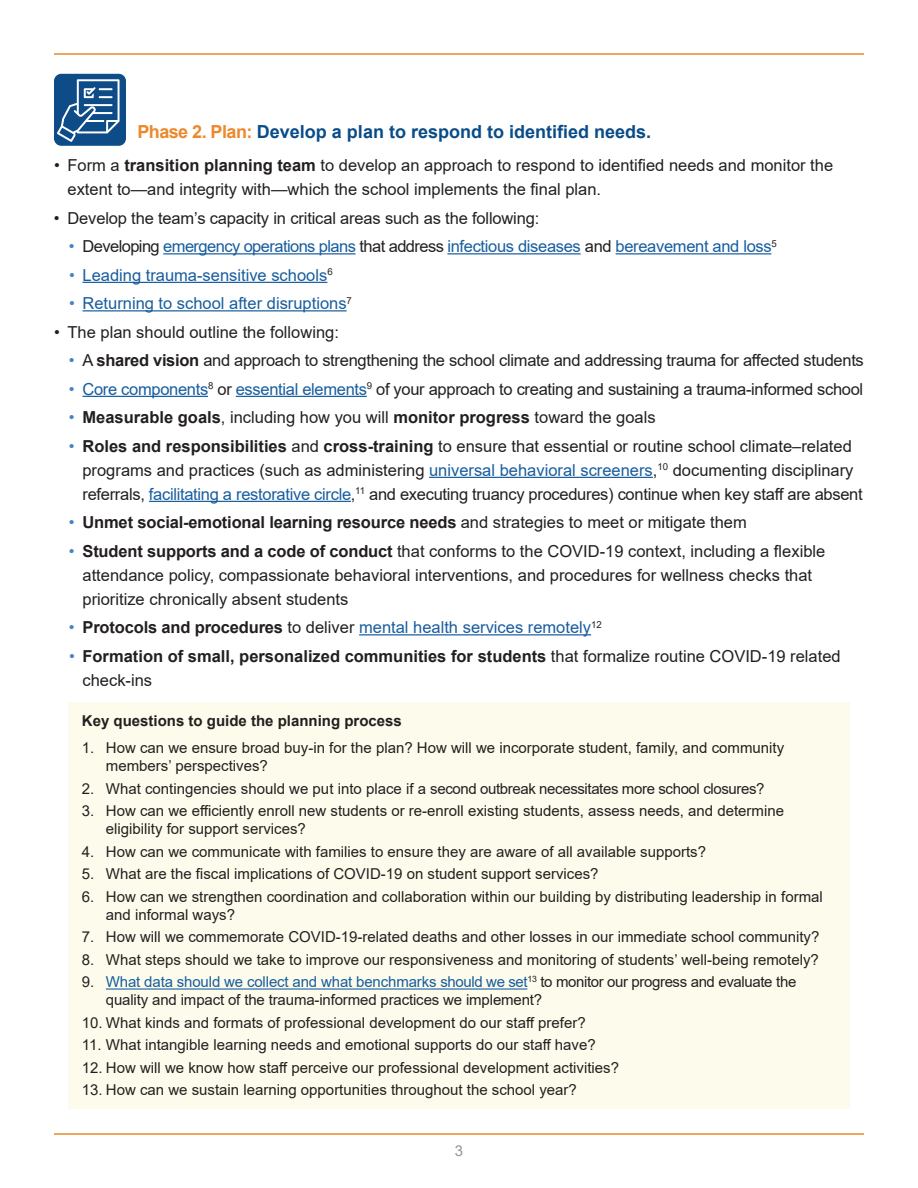
<style>
.page{position:relative;width:918px;height:1188px;background:#fff}
.page>*{position:absolute;margin:0;border:0;box-sizing:border-box;transform-origin:0 0}
.t1{font:700 18px "Arial";color:#094c88}
.t2{font:16.5px/24px "Arial";color:#231f20}
.t3{font:16.5px "Arial";letter-spacing:-.02em;color:#231f20}
.t4{font:700 16.5px/24px "Arial";color:#231f20}
.t5{font:16.5px "Arial";color:#175d9e}
.t6{font:16.5px "Arial";letter-spacing:-.035em;color:#175d9e}
.t7{font:15px/18px "Arial";color:#231f20}
.t8{font:15px "Arial";letter-spacing:-.025em;color:#231f20}
.t9{font:700 15px "Arial";color:#231f20}
.t10{font:15px "Arial";color:#939598}
.s1{color:#ec892d}
.s2{font-weight:700}
.s3{color:#4783c4}
.s4{color:#231f20}
.s5{color:#175d9e}
.s6{font-weight:400;color:#4783c4}
.s7{font-weight:400}
.s8{font-weight:700;color:#231f20}
</style>
<div class="page">
<hr style="left:54px;top:53px;width:810px;height:2px;background:#ec892d">
<hr style="left:54px;top:1133px;width:810px;height:2px;background:#ec892d">
<div style="left:68px;top:702px;width:782px;height:407px;background:#fdfcec"></div>
<hr style="left:163px;top:253px;width:193px;height:1px;background:#175d9e">
<hr style="left:447px;top:253px;width:134px;height:1px;background:#175d9e">
<hr style="left:616px;top:253px;width:155px;height:1px;background:#175d9e">
<hr style="left:82px;top:282px;width:245px;height:1px;background:#175d9e">
<hr style="left:82px;top:310px;width:265px;height:1px;background:#175d9e">
<hr style="left:82px;top:396px;width:126px;height:1px;background:#175d9e">
<hr style="left:236px;top:396px;width:131px;height:1px;background:#175d9e">
<hr style="left:429px;top:477px;width:224px;height:1px;background:#175d9e">
<hr style="left:149px;top:501px;width:202px;height:1px;background:#175d9e">
<hr style="left:359px;top:634px;width:232px;height:1px;background:#175d9e">
<hr style="left:106px;top:988px;width:421px;height:2px;background:#175d9e">
<div style="left:54px;top:74px;width:72px;height:72px;background:#0d4c87;border-radius:7px"></div>
<svg style="left:57px;top:79px;width:63px;height:63px"></svg>
<h1 class="t1" style="left:137px;top:119px;width:515px"><span class="s1">Phase 2. Plan:</span> Develop a plan to respond to identified needs.</h1>
<p class="t2" style="left:67px;top:153px;width:767px;text-indent:-13px">• Form a <span class="s2">transition planning team</span> to develop an approach to respond to identified needs and monitor the extent to—and integrity with—which the school implements the final plan.</p>
<p class="t2" style="left:54px;top:206px;width:487px">• Develop the team’s capacity in critical areas such as the following:</p>
<p class="t6" style="left:69px;top:235px;width:709px"><span class="s3">•</span> <span class="s4">Developing</span> emergency operations plans <span class="s4">that address</span> infectious diseases <span class="s4">and</span> bereavement and loss<sup>5</sup></p>
<p class="t5" style="left:69px;top:263px;width:265px"><span class="s3">•</span> Leading trauma-sensitive schools<sup>6</sup></p>
<p class="t5" style="left:69px;top:292px;width:284px"><span class="s3">•</span> Returning to school after disruptions<sup>7</sup></p>
<p class="t2" style="left:54px;top:320px;width:286px">• The plan should outline the following:</p>
<p class="t3" style="left:69px;top:349px;width:796px"><span class="s3">•</span> A <span class="s2">shared vision</span> and approach to strengthening the school climate and addressing trauma for affected students</p>
<p class="t3" style="left:69px;top:377px;width:796px"><span class="s3">•</span> <span class="s5">Core components</span><sup>8</sup> or <span class="s5">essential elements</span><sup>9</sup> of your approach to creating and sustaining a trauma-informed school</p>
<p class="t2" style="left:69px;top:405px;width:588px"><span class="s3">•</span> <span class="s2">Measurable goals</span>, including how you will <span class="s2">monitor progress</span> toward the goals</p>
<p class="t2" style="left:82px;top:434px;width:782px;text-indent:-13px"><span class="s3">•</span> <span class="s2">Roles and responsibilities</span> and <span class="s2">cross-training</span> to ensure that essential or routine school climate–related programs and practices (such as administering <span class="s5">universal behavioral screeners</span>,<sup>10</sup> documenting disciplinary referrals, <span class="s5">facilitating a restorative circle</span>,<sup>11</sup> and executing truancy procedures) continue when key staff are absent</p>
<p class="t4" style="left:69px;top:511px;width:679px"><span class="s6">•</span> Unmet social-emotional learning resource needs <span class="s7">and strategies to meet or mitigate them</span></p>
<p class="t2" style="left:82px;top:539px;width:744px;text-indent:-13px"><span class="s3">•</span> <span class="s2">Student supports and a code of conduct</span> that conforms to the COVID-19 context, including a flexible attendance policy, compassionate behavioral interventions, and procedures for wellness checks that prioritize chronically absent students</p>
<p class="t5" style="left:69px;top:616px;width:534px"><span class="s3">•</span> <span class="s8">Protocols and procedures</span> <span class="s4">to deliver</span> mental health services remotely<sup>12</sup></p>
<p class="t4" style="left:82px;top:644px;width:760px;text-indent:-13px"><span class="s6">•</span> Formation of small, personalized communities for students <span class="s7">that formalize routine COVID-19 related check-ins</span></p>
<h2 class="t9" style="left:82px;top:711px;width:322px">Key questions to guide the planning process</h2>
<p class="t7" style="left:106px;top:739px;width:680px;text-indent:-24px">1. How can we ensure broad buy-in for the plan? How will we incorporate student, family, and community members’ perspectives?</p>
<p class="t8" style="left:82px;top:778px;width:684px">2. What contingencies should we put into place if a second outbreak necessitates more school closures?</p>
<p class="t7" style="left:106px;top:802px;width:680px;text-indent:-24px">3. How can we efficiently enroll new students or re-enroll existing students, assess needs, and determine eligibility for support services?</p>
<p class="t7" style="left:82px;top:843px;width:626px">4. How can we communicate with families to ensure they are aware of all available supports?</p>
<p class="t7" style="left:82px;top:865px;width:518px">5. What are the fiscal implications of COVID-19 on student support services?</p>
<p class="t7" style="left:106px;top:888px;width:718px;text-indent:-24px">6. How can we strengthen coordination and collaboration within our building by distributing leadership in formal and informal ways?</p>
<p class="t7" style="left:82px;top:928px;width:739px">7. How will we commemorate COVID-19-related deaths and other losses in our immediate school community?</p>
<p class="t7" style="left:82px;top:951px;width:739px">8. What steps should we take to improve our responsiveness and monitoring of students’ well-being remotely?</p>
<p class="t7" style="left:106px;top:973px;width:692px;text-indent:-24px">9. <span class="s5">What data should we collect and what benchmarks should we set</span><sup>13</sup> to monitor our progress and evaluate the quality and impact of the trauma-informed practices we implement?</p>
<p class="t7" style="left:82px;top:1014px;width:505px">10. What kinds and formats of professional development do our staff prefer?</p>
<p class="t7" style="left:82px;top:1036px;width:515px">11. What intangible learning needs and emotional supports do our staff have?</p>
<p class="t7" style="left:82px;top:1059px;width:539px">12. How will we know how staff perceive our professional development activities?</p>
<p class="t7" style="left:82px;top:1081px;width:497px">13. How can we sustain learning opportunities throughout the school year?</p>
<p class="t10" style="left:455px;top:1140px;width:10px">3</p>
</div>
